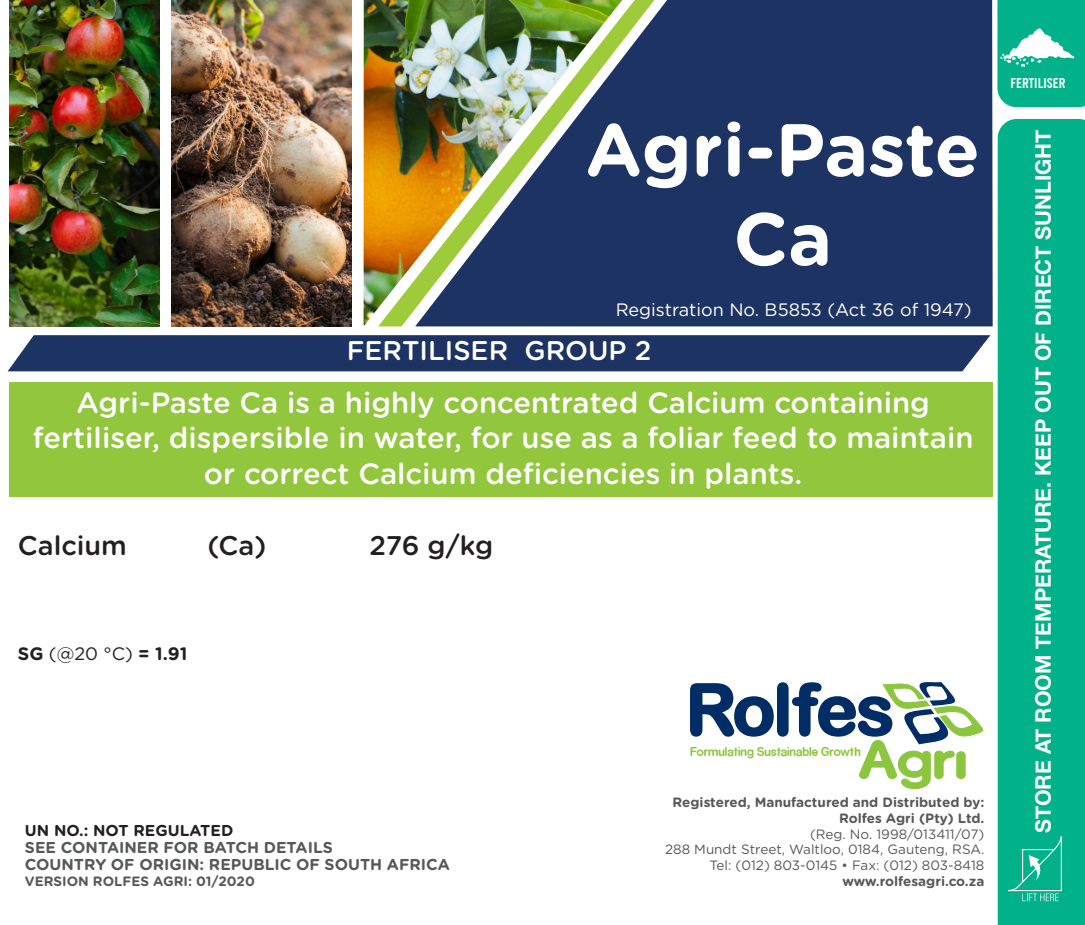
<style>
.page{position:relative;width:1085px;height:925px;background:#fff}
.page>*{position:absolute;margin:0;border:0;box-sizing:border-box;transform-origin:0 0}
.t1{font:700 74.25px/89.1px "Gotham Rounded";letter-spacing:-.005em;color:#fff;text-align:center}
.t2{font:500 29.25px/35.1px "Gotham Rounded";color:#fff;text-align:center}
.t3{font:500 27px "Gotham Rounded";color:#231f20}
.t4{font:500 27px "Gotham Rounded";color:#fff}
.t5{font:700 21.38px "Helvetica Neue";color:#fff}
.t6{font:18px "Gotham Rounded";color:#fff}
.t7{font:700 18px "Gotham Rounded";color:#231f20}
.t8{font:700 15.75px "Gotham Rounded";color:#57585a}
.t9{font:700 15.75px "Gotham Rounded";color:#231f20}
.t10{font:700 13.5px "Gotham Rounded";color:#57585a}
.t11{font:13.5px "Gotham Rounded";color:#57585a}
.t12{font:700 condensed 13.5px "News Gothic BT";color:#fff}
.t13{font:700 11.25px "Rocko FLF";color:#8bc63e}
.s1{font-weight:400}
</style>
<div class="page">
<div style="left:8px;top:335px;width:982px;height:36px;background:#1c3364"></div>
<div style="left:997px;top:119px;width:87px;height:806px;background:#00b18a"></div>
<svg style="left:997px;top:0;width:87px;height:107px;background:#21bb99"></svg>
<div style="left:654px;top:0;width:338px;height:326px;background:#1c3364"></div>
<svg style="left:378px;top:0;width:276px;height:326px;background:#31486b"></svg>
<div style="left:9px;top:382px;width:983px;height:115px;background:#92c73d"></div>
<img style="left:363px;top:0;width:259px;height:325px">
<img style="left:9px;top:0;width:150px;height:326px">
<svg style="left:1007px;top:835px;width:55px;height:66px;background:#20ba98"></svg>
<img style="left:171px;top:0;width:181px;height:326px">
<svg style="left:690px;top:682px;width:292px;height:107px"></svg>
<p class="t1" style="left:585px;top:102px;width:396px">Agri-Paste<br>Ca</p>
<p class="t6" style="left:615px;top:298px;width:357px">Registration No. B5853 (Act 36 of 1947)</p>
<p class="t4" style="left:346px;top:331px;width:306px">FERTILISER GROUP 2</p>
<p class="t2" style="left:33px;top:384px;width:942px">Agri-Paste Ca is a highly concentrated Calcium containing fertiliser, dispersible in water, for use as a foliar feed to maintain or correct Calcium deficiencies in plants.</p>
<p class="t3" style="left:18px;top:526px;width:111px">Calcium</p>
<p class="t3" style="left:207px;top:526px;width:60px">(Ca)</p>
<p class="t3" style="left:369px;top:526px;width:125px">276 g/kg</p>
<p class="t7" style="left:18px;top:640px;width:171px">SG <span class="s1">(@20 °C)</span> = 1.91</p>
<p class="t9" style="left:25px;top:819px;width:210px">UN NO.: NOT REGULATED</p>
<p class="t8" style="left:25px;top:836px;width:309px">SEE CONTAINER FOR BATCH DETAILS</p>
<p class="t8" style="left:25px;top:852px;width:426px">COUNTRY OF ORIGIN: REPUBLIC OF SOUTH AFRICA</p>
<p class="t10" style="left:25px;top:871px;width:231px">VERSION ROLFES AGRI: 01/2020</p>
<p class="t13" style="left:690px;top:744px;width:172px">Formulating Sustainable Growth</p>
<p class="t10" style="left:672px;top:792px;width:313px">Registered, Manufactured and Distributed by:</p>
<p class="t10" style="left:839px;top:808px;width:147px">Rolfes Agri (Pty) Ltd.</p>
<p class="t11" style="left:810px;top:824px;width:176px">(Reg. No. 1998/013411/07)</p>
<p class="t11" style="left:665px;top:840px;width:321px">288 Mundt Street, Waltloo, 0184, Gauteng, RSA.</p>
<p class="t11" style="left:709px;top:856px;width:276px">Tel: (012) 803-0145 • Fax: (012) 803-8418</p>
<p class="t10" style="left:842px;top:871px;width:143px">www.rolfesagri.co.za</p>
<p class="t12" style="left:1010px;top:74px;width:57px">FERTILISER</p>
<p class="t5" style="left:1026px;top:833px;width:705px;rotate:-90deg">STORE AT ROOM TEMPERATURE. KEEP OUT OF DIRECT SUNLIGHT</p>
</div>
